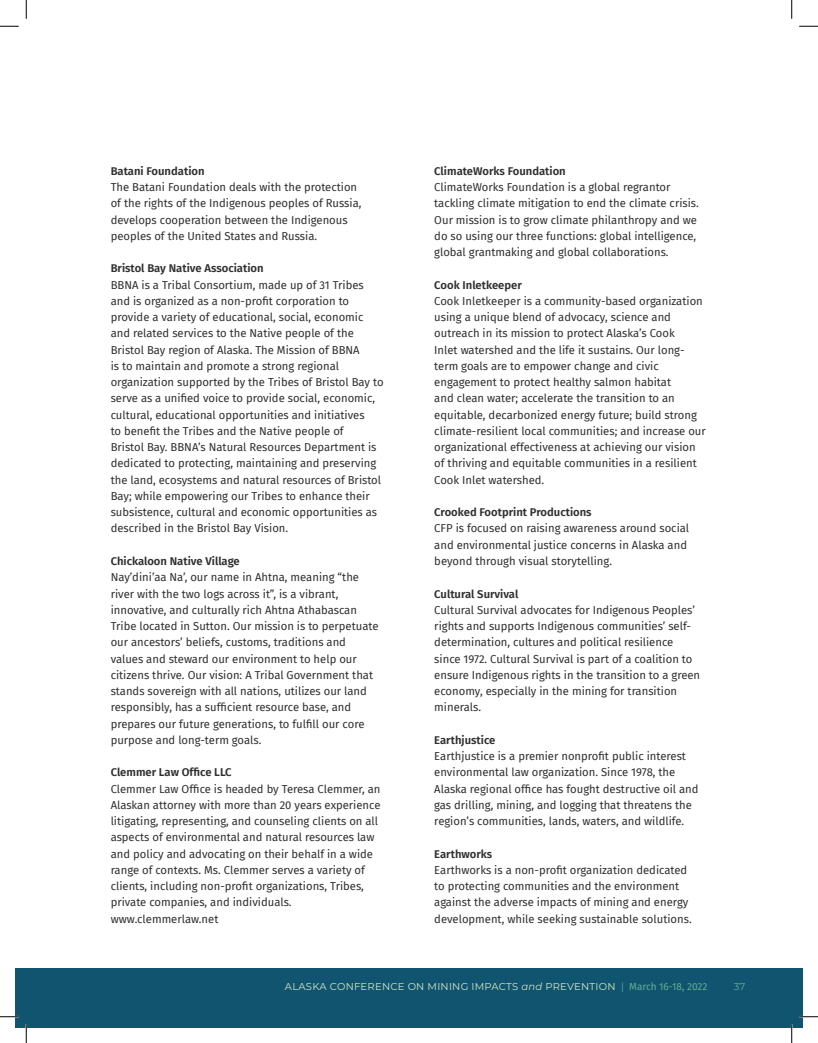
<style>
.page{position:relative;width:818px;height:1043px;background:#fff}
.page>*{position:absolute;margin:0;border:0;box-sizing:border-box;transform-origin:0 0}
.t1{font:11.25px/16.2px "Fira Sans";color:#312f30}
.t2{font:600 11.25px "Fira Sans";color:#312f30}
.t3{font:10px "Montserrat";letter-spacing:.025em;color:#d2e7c3}
.t4{font:10px "Montserrat";color:#63ad90}
.s1{font-style:italic}
.s2{color:#63ad90}
.s3{font-family:"Fira Sans";color:#63ad90}
</style>
<div class="page">
<div style="left:15px;top:968px;width:787px;height:60px;background:#115470"></div>
<svg style="left:0;top:25px;width:19px;height:2px"></svg>
<svg style="left:799px;top:25px;width:19px;height:2px"></svg>
<svg style="left:0;top:1015px;width:19px;height:2px"></svg>
<svg style="left:799px;top:1015px;width:19px;height:2px"></svg>
<svg style="left:25px;top:0;width:2px;height:19px"></svg>
<svg style="left:25px;top:1024px;width:2px;height:18px"></svg>
<svg style="left:791px;top:0;width:1px;height:19px"></svg>
<svg style="left:790px;top:1024px;width:2px;height:18px"></svg>
<p class="t2" style="left:111px;top:162px;width:95px">Batani Foundation</p>
<p class="t1" style="left:111px;top:179px;width:252px">The Batani Foundation deals with the protection of the rights of the Indigenous peoples of Russia, develops cooperation between the Indigenous peoples of the United States and Russia.</p>
<p class="t2" style="left:111px;top:259px;width:154px">Bristol Bay Native Association</p>
<p class="t1" style="left:111px;top:276px;width:274px">BBNA is a Tribal Consortium, made up of 31 Tribes and is organized as a non-profit corporation to provide a variety of educational, social, economic and related services to the Native people of the Bristol Bay region of Alaska. The Mission of BBNA<br>is to maintain and promote a strong regional organization supported by the Tribes of Bristol Bay to serve as a unified voice to provide social, economic, cultural, educational opportunities and initiatives<br>to benefit the Tribes and the Native people of<br>Bristol Bay. BBNA’s Natural Resources Department is dedicated to protecting, maintaining and preserving the land, ecosystems and natural resources of Bristol Bay; while empowering our Tribes to enhance their subsistence, cultural and economic opportunities as described in the Bristol Bay Vision.</p>
<p class="t2" style="left:111px;top:552px;width:131px">Chickaloon Native Village</p>
<p class="t1" style="left:111px;top:569px;width:269px">Nay’dini’aa Na’, our name in Ahtna, meaning “the river with the two logs across it”, is a vibrant, innovative, and culturally rich Ahtna Athabascan Tribe located in Sutton. Our mission is to perpetuate our ancestors’ beliefs, customs, traditions and values and steward our environment to help our citizens thrive. Our vision: A Tribal Government that stands sovereign with all nations, utilizes our land responsibly, has a sufficient resource base, and prepares our future generations, to fulfill our core purpose and long-term goals.</p>
<p class="t2" style="left:111px;top:763px;width:122px">Clemmer Law Office LLC</p>
<p class="t1" style="left:111px;top:780px;width:271px">Clemmer Law Office is headed by Teresa Clemmer, an Alaskan attorney with more than 20 years experience litigating, representing, and counseling clients on all aspects of environmental and natural resources law and policy and advocating on their behalf in a wide range of contexts. Ms. Clemmer serves a variety of clients, including non-profit organizations, Tribes, private companies, and individuals.</p>
<p class="t1" style="left:111px;top:910px;width:109px">www.clemmerlaw.net</p>
<p class="t2" style="left:434px;top:162px;width:133px">ClimateWorks Foundation</p>
<p class="t1" style="left:434px;top:179px;width:266px">ClimateWorks Foundation is a global regrantor tackling climate mitigation to end the climate crisis.<br>Our mission is to grow climate philanthropy and we do so using our three functions: global intelligence, global grantmaking and global collaborations.</p>
<p class="t2" style="left:434px;top:275px;width:89px">Cook Inletkeeper</p>
<p class="t1" style="left:434px;top:292px;width:273px">Cook Inletkeeper is a community-based organization using a unique blend of advocacy, science and outreach in its mission to protect Alaska’s Cook<br>Inlet watershed and the life it sustains. Our long&shy;term goals are to empower change and civic engagement to protect healthy salmon habitat<br>and clean water; accelerate the transition to an equitable, decarbonized energy future; build strong climate-resilient local communities; and increase our organizational effectiveness at achieving our vision of thriving and equitable communities in a resilient Cook Inlet watershed.</p>
<p class="t2" style="left:434px;top:503px;width:159px">Crooked Footprint Productions</p>
<p class="t1" style="left:434px;top:520px;width:256px">CFP is focused on raising awareness around social and environmental justice concerns in Alaska and beyond through visual storytelling.</p>
<p class="t2" style="left:434px;top:584px;width:85px">Cultural Survival</p>
<p class="t1" style="left:434px;top:601px;width:267px">Cultural Survival advocates for Indigenous Peoples’ rights and supports Indigenous communities’ self&shy;determination, cultures and political resilience since 1972. Cultural Survival is part of a coalition to ensure Indigenous rights in the transition to a green economy, especially in the mining for transition minerals.</p>
<p class="t2" style="left:434px;top:730px;width:63px">Earthjustice</p>
<p class="t1" style="left:434px;top:747px;width:266px">Earthjustice is a premier nonprofit public interest environmental law organization. Since 1978, the Alaska regional office has fought destructive oil and gas drilling, mining, and logging that threatens the region’s communities, lands, waters, and wildlife.</p>
<p class="t2" style="left:434px;top:844px;width:60px">Earthworks</p>
<p class="t1" style="left:434px;top:861px;width:259px">Earthworks is a non-profit organization dedicated to protecting communities and the environment against the adverse impacts of mining and energy development, while seeking sustainable solutions.</p>
<p class="t3" style="left:285px;top:979px;width:424px">ALASKA CONFERENCE ON MINING IMPACTS <span class="s1">and</span> PREVENTION <span class="s2">|</span> <span class="s3">March 16-18, 2022</span></p>
<p class="t4" style="left:733px;top:979px;width:13px">37</p>
</div>
